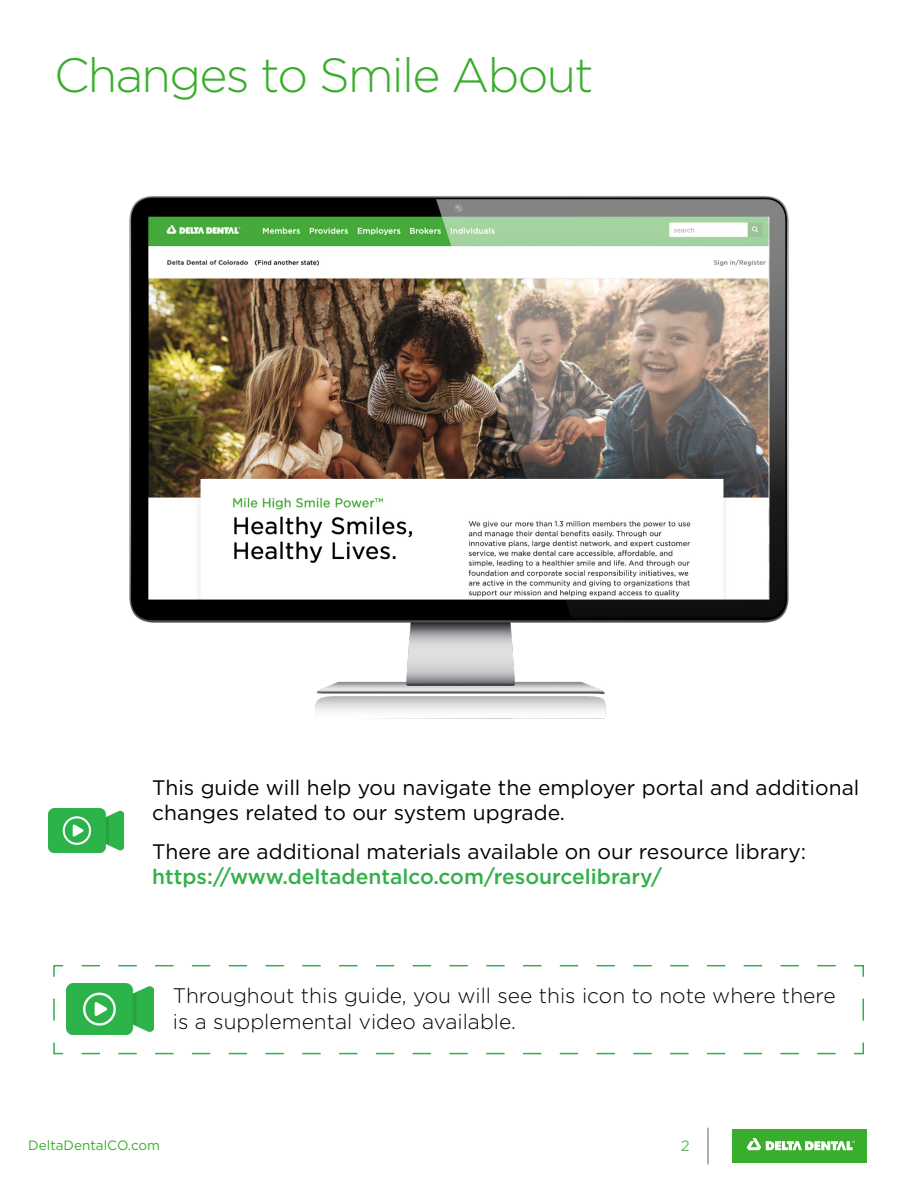
<style>
.page{position:relative;width:918px;height:1188px;background:#fff}
.page>*{position:absolute;margin:0;border:0;box-sizing:border-box;transform-origin:0 0}
.t1{font:300 48px "Gotham";letter-spacing:-.035em;color:#3aad2c}
.t2{font:21px/25.2px "Gotham";color:#000}
.t3{font:300 21px/25.2px "Gotham";color:#000}
.t4{font:500 21px "Gotham";color:#32b04a}
.t5{font:15px "Gotham";color:#64b75f}
.t6{font:13.5px "Gotham";color:#3aad2c}
</style>
<div class="page">
<div style="left:732px;top:1129px;width:135px;height:33px;background:#3aad2c"></div>
<svg style="left:747px;top:1138px;width:108px;height:12px"></svg>
<hr style="left:708px;top:1128px;width:1px;height:36px;background:#636466">
<svg style="left:53px;top:964px;width:811px;height:91px"></svg>
<img style="left:129px;top:196px;width:660px;height:523px">
<img style="left:67px;top:984px;width:86px;height:50px">
<img style="left:49px;top:809px;width:75px;height:44px">
<h1 class="t1" style="left:54px;top:45px;width:541px">Changes to Smile About</h1>
<p class="t2" style="left:152px;top:775px;width:709px">This guide will help you navigate the employer portal and additional changes related to our system upgrade.</p>
<p class="t2" style="left:152px;top:838px;width:655px">There are additional materials available on our resource library:</p>
<p class="t4" style="left:152px;top:863px;width:511px">https://www.deltadentalco.com/resourcelibrary/</p>
<p class="t3" style="left:173px;top:983px;width:664px">Throughout this guide, you will see this icon to note where there is a supplemental video available.</p>
<p class="t6" style="left:28px;top:1136px;width:133px">DeltaDentalCO.com</p>
<p class="t5" style="left:681px;top:1136px;width:10px">2</p>
</div>
